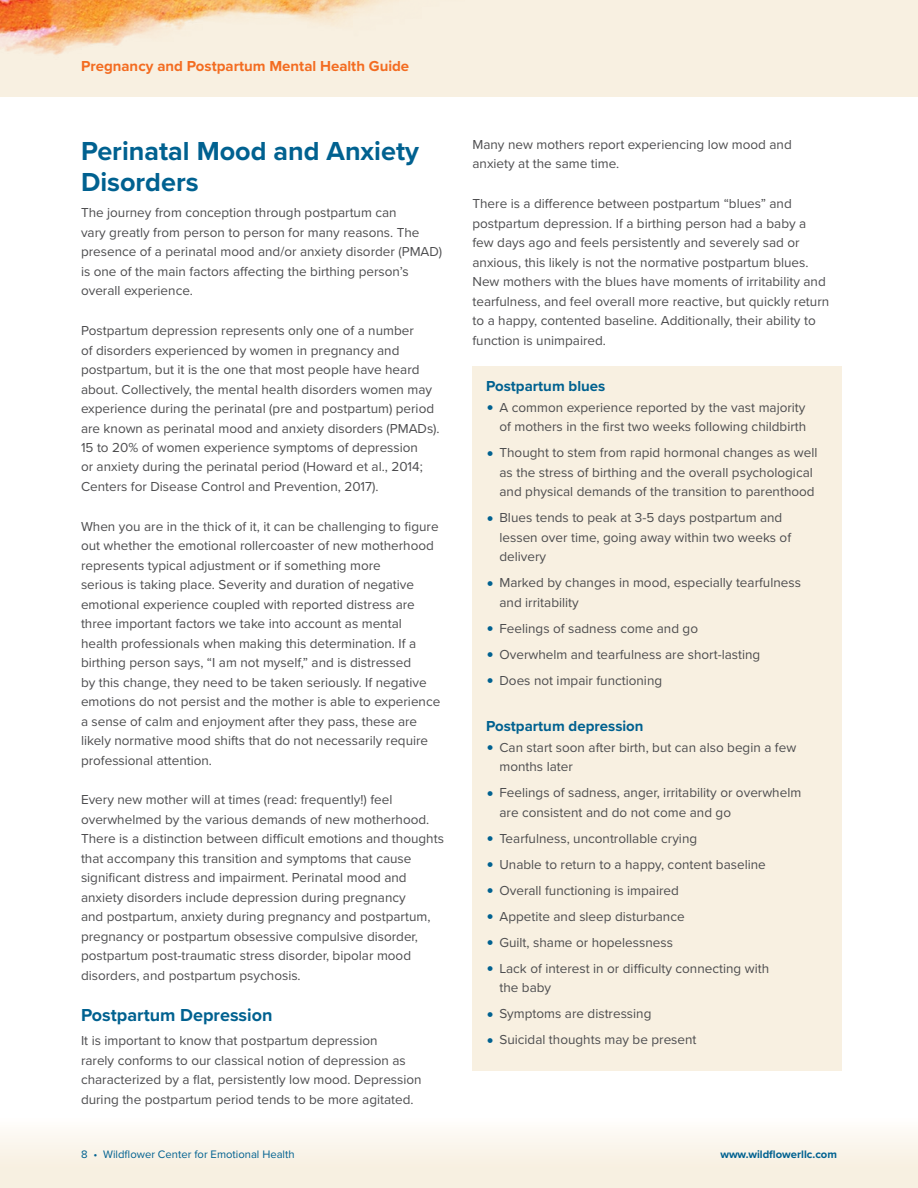
<style>
.page{position:relative;width:918px;height:1188px;background:#fff}
.page>*{position:absolute;margin:0;border:0;box-sizing:border-box;transform-origin:0 0}
.t1{font:700 27px/31.5px "Proxima Nova";color:#006190}
.t2{font:700 18px "Proxima Nova";color:#006190}
.t3{font:700 15px "Proxima Nova";color:#f36c21}
.t4{font:700 15px "Proxima Nova";color:#006190}
.t5{font:13.5px/19.5px "Proxima Nova";color:#4d4d4f}
.t6{font:11.25px "Proxima Nova";color:#006190}
.t7{font:700 11.25px "Proxima Nova";color:#006190}
.s1{font-size:22.5px;color:#006190}
</style>
<div class="page">
<div style="left:0;top:0;width:918px;height:97px;background:#f8f0e1"></div>
<img style="left:0;top:0;width:392px;height:55px">
<div style="left:0;top:1119px;width:918px;height:69px;background:linear-gradient(to bottom,#fefcf9,#f5eddb)"></div>
<div style="left:472px;top:366px;width:370px;height:704px;background:#f8f0e1"></div>
<p class="t3" style="left:81px;top:55px;width:330px">Pregnancy and Postpartum Mental Health Guide</p>
<h1 class="t1" style="left:81px;top:134px;width:339px">Perinatal Mood and Anxiety<br>Disorders</h1>
<p class="t5" style="left:81px;top:202px;width:363px">The journey from conception through postpartum can<br>vary greatly from person to person for many reasons. The presence of a perinatal mood and/or anxiety disorder (PMAD) is one of the main factors affecting the birthing person’s overall experience.</p>
<p class="t5" style="left:81px;top:320px;width:360px">Postpartum depression represents only one of a number<br>of disorders experienced by women in pregnancy and postpartum, but it is the one that most people have heard about. Collectively, the mental health disorders women may experience during the perinatal (pre and postpartum) period are known as perinatal mood and anxiety disorders (PMADs).<br>15 to 20% of women experience symptoms of depression<br>or anxiety during the perinatal period (Howard et al., 2014; Centers for Disease Control and Prevention, 2017).</p>
<p class="t5" style="left:81px;top:516px;width:361px">When you are in the thick of it, it can be challenging to figure out whether the emotional rollercoaster of new motherhood represents typical adjustment or if something more<br>serious is taking place. Severity and duration of negative emotional experience coupled with reported distress are three important factors we take into account as mental health professionals when making this determination. If a birthing person says, “I am not myself,” and is distressed<br>by this change, they need to be taken seriously. If negative emotions do not persist and the mother is able to experience a sense of calm and enjoyment after they pass, these are likely normative mood shifts that do not necessarily require professional attention.</p>
<p class="t5" style="left:81px;top:790px;width:364px">Every new mother will at times (read: frequently!) feel overwhelmed by the various demands of new motherhood.<br>There is a distinction between difficult emotions and thoughts that accompany this transition and symptoms that cause significant distress and impairment. Perinatal mood and anxiety disorders include depression during pregnancy<br>and postpartum, anxiety during pregnancy and postpartum, pregnancy or postpartum obsessive compulsive disorder, postpartum post-traumatic stress disorder, bipolar mood disorders, and postpartum psychosis.</p>
<h2 class="t2" style="left:81px;top:1002px;width:193px">Postpartum Depression</h2>
<p class="t5" style="left:81px;top:1030px;width:342px">It is important to know that postpartum depression<br>rarely conforms to our classical notion of depression as characterized by a flat, persistently low mood. Depression during the postpartum period tends to be more agitated.</p>
<p class="t5" style="left:472px;top:134px;width:321px">Many new mothers report experiencing low mood and anxiety at the same time.</p>
<p class="t5" style="left:472px;top:193px;width:358px">There is a difference between postpartum “blues” and postpartum depression. If a birthing person had a baby a few days ago and feels persistently and severely sad or anxious, this likely is not the normative postpartum blues.<br>New mothers with the blues have moments of irritability and tearfulness, and feel overall more reactive, but quickly return to a happy, contented baseline. Additionally, their ability to function is unimpaired.</p>
<p class="t4" style="left:486px;top:375px;width:121px">Postpartum blues</p>
<p class="t5" style="left:486px;top:397px;width:322px;text-align:right"><span class="s1">•</span> A common experience reported by the vast majority of mothers in the first two weeks following childbirth</p>
<p class="t5" style="left:499px;top:442px;width:319px;text-indent:-13px"><span class="s1">•</span> Thought to stem from rapid hormonal changes as well as the stress of birthing and the overall psychological and physical demands of the transition to parenthood</p>
<p class="t5" style="left:499px;top:507px;width:293px;text-indent:-13px"><span class="s1">•</span> Blues tends to peak at 3-5 days postpartum and lessen over time, going away within two weeks of delivery</p>
<p class="t5" style="left:499px;top:572px;width:303px;text-indent:-13px"><span class="s1">•</span> Marked by changes in mood, especially tearfulness and irritability</p>
<p class="t5" style="left:486px;top:618px;width:214px"><span class="s1">•</span> Feelings of sadness come and go</p>
<p class="t5" style="left:486px;top:644px;width:276px"><span class="s1">•</span> Overwhelm and tearfulness are short-lasting</p>
<p class="t5" style="left:486px;top:670px;width:178px"><span class="s1">•</span> Does not impair functioning</p>
<p class="t4" style="left:486px;top:715px;width:159px">Postpartum depression</p>
<p class="t5" style="left:499px;top:737px;width:298px;text-indent:-13px"><span class="s1">•</span> Can start soon after birth, but can also begin a few months later</p>
<p class="t5" style="left:499px;top:782px;width:303px;text-indent:-13px"><span class="s1">•</span> Feelings of sadness, anger, irritability or overwhelm are consistent and do not come and go</p>
<p class="t5" style="left:486px;top:828px;width:213px"><span class="s1">•</span> Tearfulness, uncontrollable crying</p>
<p class="t5" style="left:486px;top:854px;width:281px"><span class="s1">•</span> Unable to return to a happy, content baseline</p>
<p class="t5" style="left:486px;top:880px;width:194px"><span class="s1">•</span> Overall functioning is impaired</p>
<p class="t5" style="left:486px;top:906px;width:200px"><span class="s1">•</span> Appetite and sleep disturbance</p>
<p class="t5" style="left:486px;top:932px;width:188px"><span class="s1">•</span> Guilt, shame or hopelessness</p>
<p class="t5" style="left:499px;top:958px;width:271px;text-indent:-13px"><span class="s1">•</span> Lack of interest in or difficulty connecting with the baby</p>
<p class="t5" style="left:486px;top:1003px;width:167px"><span class="s1">•</span> Symptoms are distressing</p>
<p class="t5" style="left:486px;top:1029px;width:212px"><span class="s1">•</span> Suicidal thoughts may be present</p>
<p class="t6" style="left:81px;top:1146px;width:215px">8 • Wildflower Center for Emotional Health</p>
<p class="t7" style="left:720px;top:1146px;width:118px">www.wildflowerllc.com</p>
</div>
